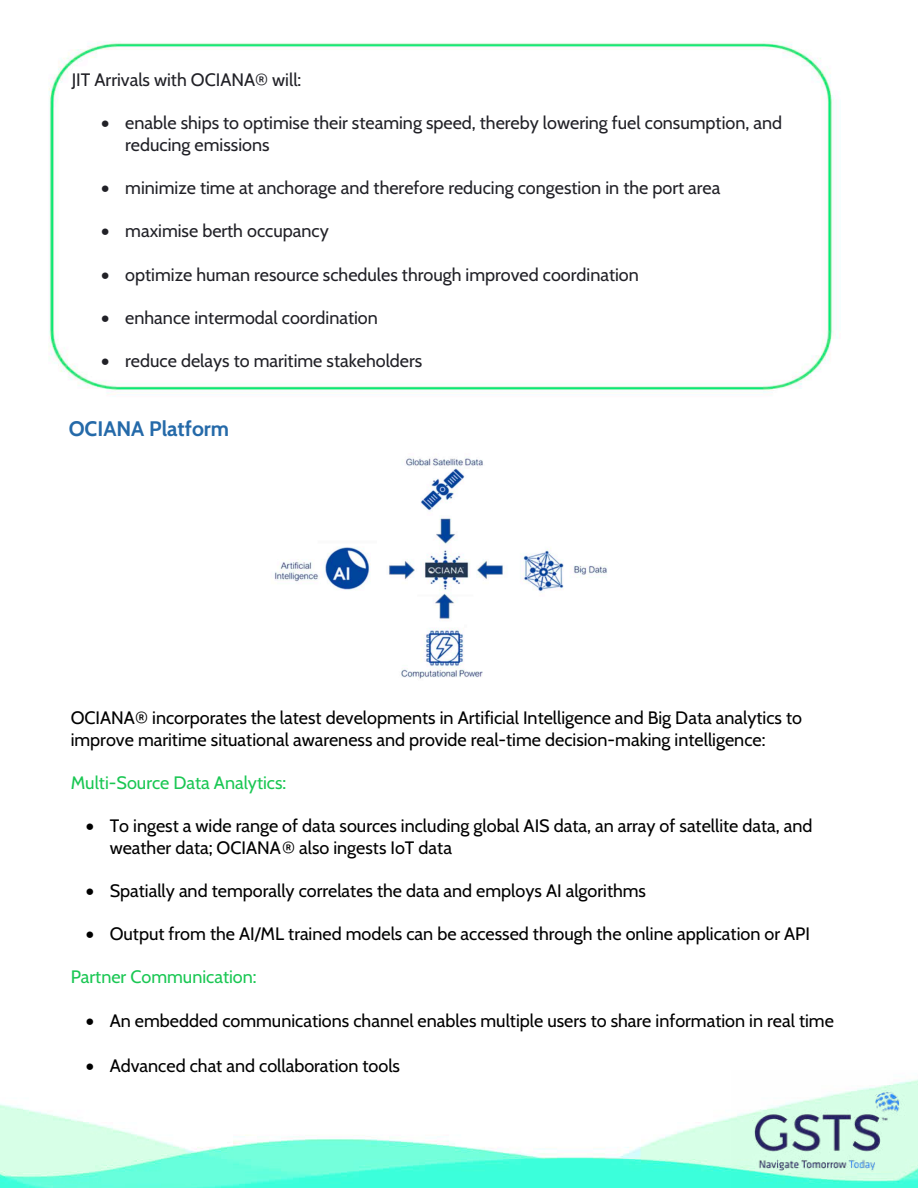
<style>
.page{position:relative;width:918px;height:1188px;background:#fff}
.page>*{position:absolute;margin:0;border:0;box-sizing:border-box;transform-origin:0 0}
.t1{font:700 21px "Cabin";color:#256aa9}
.t2{font:18px/21.6px "Cabin";color:#000}
.t3{font:18px/21.6px "Cabin";color:#212127}
.t4{font:18px "Cabin";color:#1ac753}
.s1{font-style:inherit}
</style>
<div class="page">
<img style="left:0;top:1104px;width:731px;height:84px">
<img style="left:48px;top:41px;width:790px;height:356px">
<img style="left:274px;top:458px;width:333px;height:221px">
<img style="left:731px;top:1079px;width:187px;height:109px">
<p class="t3" style="left:72px;top:68px;width:231px">J<span class="s1">IT Arrivals</span> with OCIANA® will<span class="s1">:</span></p>
<p class="t3" style="left:125px;top:111px;width:658px;text-indent:-24px">• enable ships to optimise their steaming speed, thereby lowering fuel consumption, and reducing emissions</p>
<p class="t3" style="left:101px;top:176px;width:621px">• minimize time at anchorage and therefore reducing congestion in the port area</p>
<p class="t3" style="left:101px;top:219px;width:229px">• maximise berth occupancy</p>
<p class="t3" style="left:101px;top:262px;width:539px">• optimize human resource schedules through improved coordination</p>
<p class="t3" style="left:101px;top:305px;width:278px">• enhance intermodal coordination</p>
<p class="t3" style="left:101px;top:349px;width:323px">• reduce delays to maritime stakeholders</p>
<p class="t1" style="left:69px;top:412px;width:162px">OCIANA Platform</p>
<p class="t2" style="left:71px;top:706px;width:733px">OCIANA® incorporates the latest developments in Artificial Intelligence and Big Data analytics to improve maritime situational awareness and provide real-time decision-making intelligence:</p>
<p class="t4" style="left:71px;top:769px;width:217px">Multi-Source Data Analytics:</p>
<p class="t2" style="left:110px;top:814px;width:704px;text-indent:-24px">• To ingest a wide range of data sources including global AIS data, an array of satellite data, and weather data; OCIANA® also ingests IoT data</p>
<p class="t2" style="left:86px;top:879px;width:562px">• Spatially and temporally correlates the data and employs AI algorithms</p>
<p class="t2" style="left:86px;top:922px;width:726px">• Output from the AI/ML trained models can be accessed through the online application or API</p>
<p class="t4" style="left:71px;top:963px;width:187px">Partner Communication:</p>
<p class="t2" style="left:86px;top:1008px;width:750px">• An embedded communications channel enables multiple users to share information in real time</p>
<p class="t2" style="left:86px;top:1053px;width:316px">• Advanced chat and collaboration tools</p>
</div>
